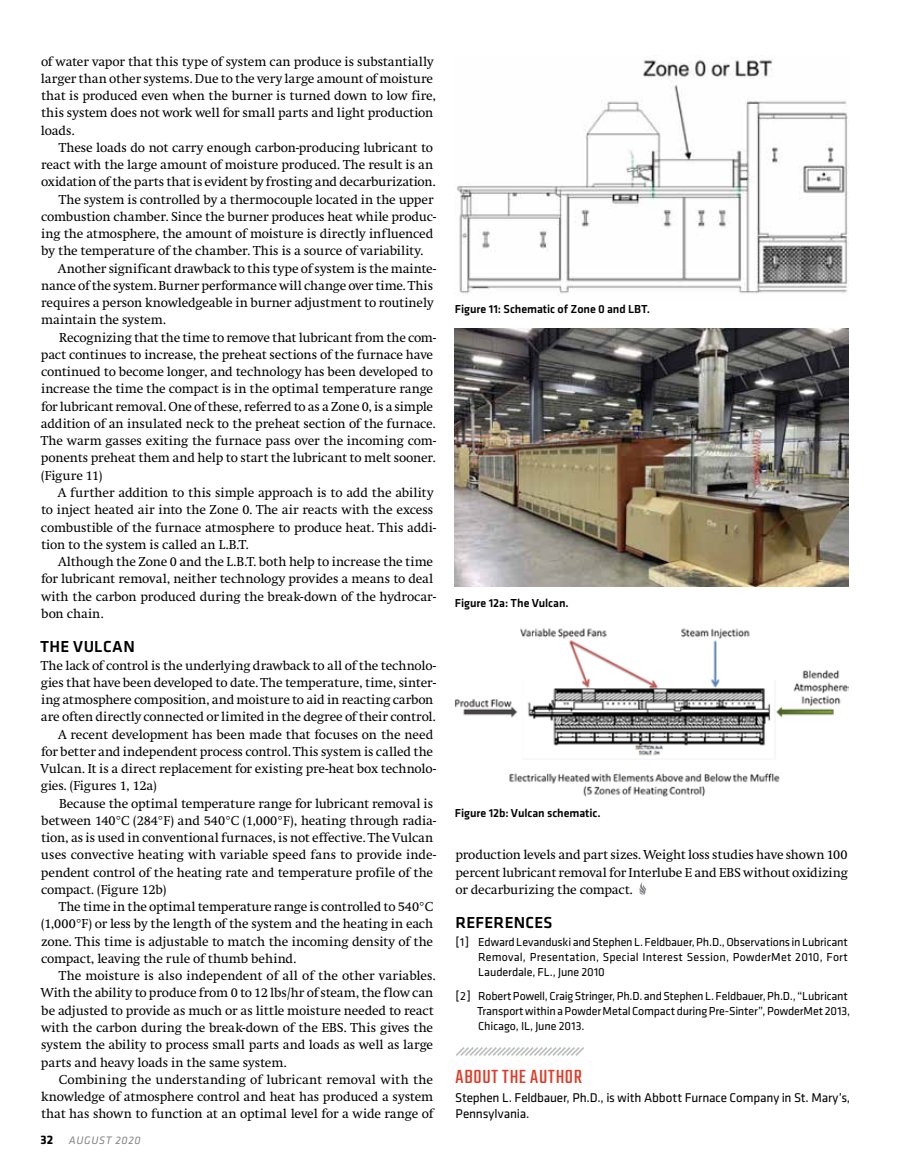
<style>
.page{position:relative;width:905px;height:1175px;background:#fff}
.page>*{position:absolute;margin:0;border:0;box-sizing:border-box;transform-origin:0 0}
.t1{font:21px "Teko";letter-spacing:.035em;color:#df3c28}
.t2{font:500 16.5px "Klavika Basic";letter-spacing:.02em;color:#000}
.t3{font:13.5px/17.2px "Swift";letter-spacing:-.01em;color:#000}
.t4{font:13.5px "Swift";letter-spacing:.01em;color:#000}
.t5{font:13.2px/15.8px "Klavika Basic";letter-spacing:-.01em;color:#000}
.t6{font:12px/15px "Klavika Basic";letter-spacing:-.01em;color:#000;text-align:justify}
.t7{font:500 12px "Klavika Basic";letter-spacing:-.005em;color:#000}
.t8{font:italic 11.25px "Klavika Basic";letter-spacing:.055em;color:#808285}
.s1{font-weight:700;font-style:normal;font-size:12.75px;color:#000}
</style>
<div class="page">
<svg style="left:456px;top:1047px;width:128px;height:9px"></svg>
<svg style="left:639px;top:882px;width:7px;height:13px"></svg>
<img style="left:457px;top:58px;width:391px;height:236px">
<img style="left:455px;top:328px;width:393px;height:258px">
<img style="left:455px;top:628px;width:393px;height:169px">
<p class="t3" style="left:41px;top:53px;width:396px">of water vapor that this type of system can produce is substantially larger than other systems. Due to the very large amount of moisture that is produced even when the burner is turned down to low fire, this system does not work well for small parts and light production loads.</p>
<p class="t3" style="left:59px;top:139px;width:376px">These loads do not carry enough carbon-producing lubricant to</p>
<p class="t3" style="left:41px;top:156px;width:394px">react with the large amount of moisture produced. The result is an</p>
<p class="t3" style="left:41px;top:174px;width:396px">oxidation of the parts that is evident by frosting and decarburization.</p>
<p class="t3" style="left:59px;top:191px;width:376px">The system is controlled by a thermocouple located in the upper</p>
<p class="t3" style="left:41px;top:208px;width:396px">combustion chamber. Since the burner produces heat while produc-</p>
<p class="t3" style="left:41px;top:225px;width:394px">ing the atmosphere, the amount of moisture is directly influenced</p>
<p class="t3" style="left:41px;top:243px;width:383px">by the temperature of the chamber. This is a source of variability.</p>
<p class="t3" style="left:58px;top:260px;width:379px">Another significant drawback to this type of system is the mainte-</p>
<p class="t3" style="left:41px;top:277px;width:393px">nance of the system. Burner performance will change over time. This</p>
<p class="t3" style="left:41px;top:294px;width:394px">requires a person knowledgeable in burner adjustment to routinely</p>
<p class="t3" style="left:41px;top:312px;width:126px">maintain the system.</p>
<p class="t3" style="left:59px;top:329px;width:378px">Recognizing that the time to remove that lubricant from the com-</p>
<p class="t3" style="left:41px;top:346px;width:393px">pact continues to increase, the preheat sections of the furnace have</p>
<p class="t3" style="left:41px;top:363px;width:393px">continued to become longer, and technology has been developed to</p>
<p class="t3" style="left:41px;top:381px;width:393px">increase the time the compact is in the optimal temperature range</p>
<p class="t3" style="left:41px;top:398px;width:393px">for lubricant removal. One of these, referred to as a Zone 0, is a simple</p>
<p class="t3" style="left:41px;top:415px;width:396px">addition of an insulated neck to the preheat section of the furnace.</p>
<p class="t3" style="left:41px;top:432px;width:396px">The warm gasses exiting the furnace pass over the incoming com-</p>
<p class="t3" style="left:41px;top:450px;width:396px">ponents preheat them and help to start the lubricant to melt sooner.</p>
<p class="t3" style="left:41px;top:467px;width:63px">(Figure 11)</p>
<p class="t3" style="left:58px;top:484px;width:377px">A further addition to this simple approach is to add the ability</p>
<p class="t3" style="left:41px;top:501px;width:393px">to inject heated air into the Zone 0. The air reacts with the excess</p>
<p class="t3" style="left:41px;top:519px;width:396px">combustible of the furnace atmosphere to produce heat. This addi-</p>
<p class="t3" style="left:41px;top:536px;width:209px">tion to the system is called an L.B.T.</p>
<p class="t3" style="left:58px;top:553px;width:376px">Although the Zone 0 and the L.B.T. both help to increase the time</p>
<p class="t3" style="left:41px;top:570px;width:394px">for lubricant removal, neither technology provides a means to deal</p>
<p class="t3" style="left:41px;top:588px;width:396px">with the carbon produced during the break-down of the hydrocar-</p>
<p class="t3" style="left:41px;top:605px;width:64px">bon chain.</p>
<p class="t2" style="left:40px;top:635px;width:96px">THE VULCAN</p>
<p class="t3" style="left:41px;top:657px;width:396px">The lack of control is the underlying drawback to all of the technolo-</p>
<p class="t3" style="left:41px;top:674px;width:397px">gies that have been developed to date. The temperature, time, sinter-</p>
<p class="t3" style="left:41px;top:691px;width:394px">ing atmosphere composition, and moisture to aid in reacting carbon</p>
<p class="t3" style="left:41px;top:708px;width:396px">are often directly connected or limited in the degree of their control.</p>
<p class="t3" style="left:58px;top:726px;width:377px">A recent development has been made that focuses on the need</p>
<p class="t3" style="left:41px;top:743px;width:393px">for better and independent process control. This system is called the</p>
<p class="t3" style="left:41px;top:760px;width:396px">Vulcan. It is a direct replacement for existing pre-heat box technolo-</p>
<p class="t3" style="left:41px;top:777px;width:117px">gies. (Figures 1, 12a)</p>
<p class="t3" style="left:59px;top:795px;width:375px">Because the optimal temperature range for lubricant removal is</p>
<p class="t3" style="left:41px;top:812px;width:396px">between 140°C (284°F) and 540°C (1,000°F), heating through radia-</p>
<p class="t3" style="left:41px;top:829px;width:394px">tion, as is used in conventional furnaces, is not effective. The Vulcan</p>
<p class="t3" style="left:41px;top:846px;width:396px">uses convective heating with variable speed fans to provide inde-</p>
<p class="t3" style="left:41px;top:864px;width:393px">pendent control of the heating rate and temperature profile of the</p>
<p class="t3" style="left:41px;top:881px;width:127px">compact. (Figure 12b)</p>
<p class="t3" style="left:59px;top:898px;width:375px">The time in the optimal temperature range is controlled to 540°C</p>
<p class="t3" style="left:41px;top:915px;width:394px">(1,000°F) or less by the length of the system and the heating in each</p>
<p class="t3" style="left:41px;top:933px;width:393px">zone. This time is adjustable to match the incoming density of the</p>
<p class="t3" style="left:41px;top:950px;width:257px">compact, leaving the rule of thumb behind.</p>
<p class="t3" style="left:59px;top:967px;width:378px">The moisture is also independent of all of the other variables.</p>
<p class="t3" style="left:41px;top:984px;width:394px">With the ability to produce from 0 to 12 lbs/hr of steam, the flow can</p>
<p class="t3" style="left:41px;top:1002px;width:394px">be adjusted to provide as much or as little moisture needed to react</p>
<p class="t3" style="left:41px;top:1019px;width:393px">with the carbon during the break-down of the EBS. This gives the</p>
<p class="t3" style="left:41px;top:1036px;width:393px">system the ability to process small parts and loads as well as large</p>
<p class="t3" style="left:41px;top:1053px;width:247px">parts and heavy loads in the same system.</p>
<p class="t4" style="left:59px;top:1072px;width:376px">Combining the understanding of lubricant removal with the</p>
<p class="t3" style="left:41px;top:1088px;width:394px">knowledge of atmosphere control and heat has produced a system</p>
<p class="t3" style="left:41px;top:1105px;width:394px">that has shown to function at an optimal level for a wide range of</p>
<p class="t8" style="left:40px;top:1133px;width:102px"><span class="s1">32</span> AUGUST 2020</p>
<p class="t7" style="left:455px;top:301px;width:197px">Figure 11: Schematic of Zone 0 and LBT.</p>
<p class="t7" style="left:455px;top:595px;width:115px">Figure 12a: The Vulcan.</p>
<p class="t7" style="left:455px;top:805px;width:147px">Figure 12b: Vulcan schematic.</p>
<p class="t3" style="left:455px;top:846px;width:394px;text-align:justify">production levels and part sizes. Weight loss studies have shown 100 percent lubricant removal for Interlube E and EBS without oxidizing or decarburizing the compact.</p>
<p class="t2" style="left:455px;top:911px;width:99px">REFERENCES</p>
<p class="t6" style="left:478px;top:934px;width:371px;text-indent:-23px">[1] Edward Levanduski and Stephen L. Feldbauer, Ph.D., Observations in Lubricant Removal, Presentation, Special Interest Session, PowderMet 2010, Fort Lauderdale, FL., June 2010</p>
<p class="t6" style="left:477px;top:988px;width:374px;text-align:left;text-indent:-22px">[2] Robert Powell, Craig Stringer, Ph.D. and Stephen L. Feldbauer, Ph.D., “Lubricant<br>Transport within a Powder Metal Compact during Pre-Sinter”, PowderMet 2013,<br>Chicago, IL, June 2013.</p>
<h1 class="t1" style="left:455px;top:1065px;width:128px">ABOUT THE AUTHOR</h1>
<p class="t5" style="left:455px;top:1089px;width:396px">Stephen L. Feldbauer, Ph.D., is with Abbott Furnace Company in St. Mary’s,<br>Pennsylvania.</p>
</div>
